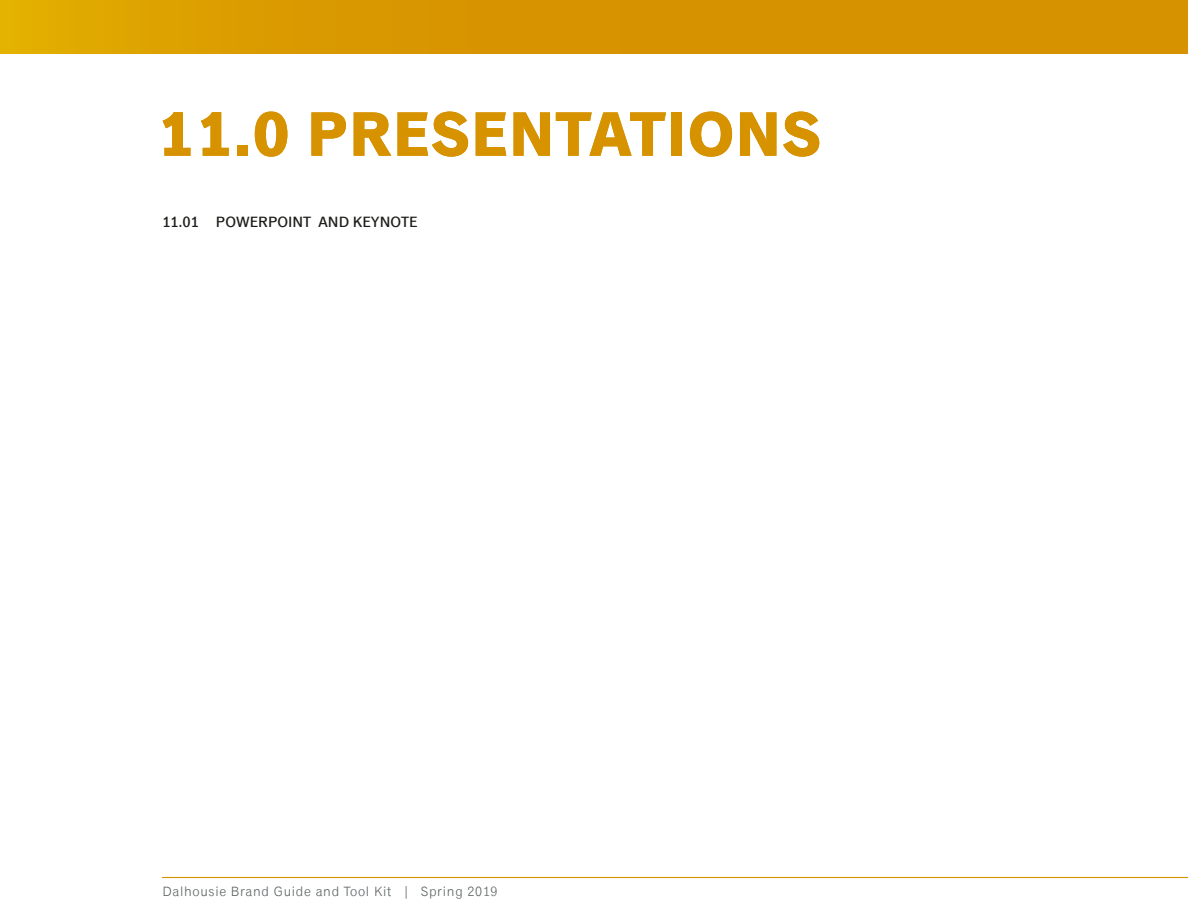
<style>
.page{position:relative;width:1188px;height:918px;background:#fff}
.page>*{position:absolute;margin:0;border:0;box-sizing:border-box;transform-origin:0 0}
.t1{font:700 63px "Classic Grotesque Pro";letter-spacing:.02em;color:#d79200}
.t2{font:500 15px "Classic Grotesque Pro";color:#1d1d1a}
.t3{font:13.5px "Classic Grotesque Pro";letter-spacing:.05em;color:#626667}
</style>
<div class="page">
<hr style="left:162px;top:877px;width:1026px;height:1px;background:#d79200">
<div style="left:0;top:0;width:1188px;height:54px;background:linear-gradient(to right,#dea300,#d48c00)"></div>
<h1 class="t1" style="left:156px;top:94px;width:666px">11.0 PRESENTATIONS</h1>
<p class="t2" style="left:162px;top:213px;width:257px">11.01 POWERPOINT AND KEYNOTE</p>
<p class="t3" style="left:162px;top:883px;width:337px">Dalhousie Brand Guide and Tool Kit | Spring 2019</p>
</div>
